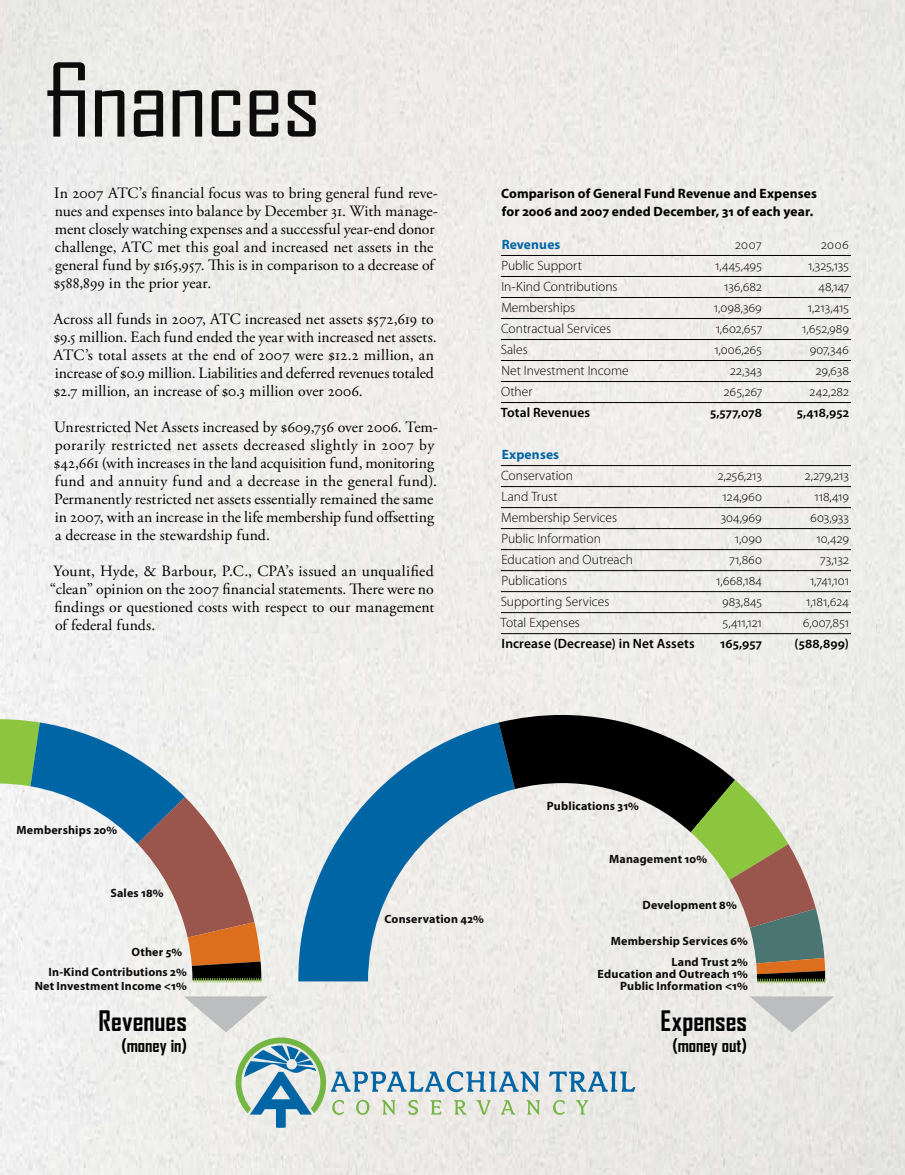
<style>
.page{position:relative;width:905px;height:1175px;background:#fff}
.page>*{position:absolute;margin:0;border:0;box-sizing:border-box;transform-origin:0 0}
.t1{font:97.2px "Agency FB";letter-spacing:-.015em;color:#0c0c0d;scale:1.11 1}
.t2{font:700 27px "Agency FB";color:#000}
.t3{font:700 18px "Agency FB";color:#000}
.t4{font:15.75px/18px "Adobe Garamond Pro";letter-spacing:.01em;color:#000}
.t5{font:300 13.5px "Myriad Pro";color:#000}
.t6{font:700 13.5px/18px "Myriad Pro";letter-spacing:.01em;color:#000}
.t7{font:600 13.5px "Myriad Pro";letter-spacing:.01em;color:#000}
.t8{font:700 13.5px "Myriad Pro";letter-spacing:.01em;color:#0065a4}
.t9{font:700 12px/19.6px "Myriad Pro";letter-spacing:.015em;color:#0c0c0d}
</style>
<div class="page">
<img style="left:0;top:0;width:904px;height:1174px">
<svg style="left:298px;top:722px;width:200px;height:259px;background:#8fb6cd"></svg>
<hr style="left:501px;top:255px;width:349px;height:1px;background:#000">
<hr style="left:501px;top:276px;width:349px;height:1px;background:#000">
<hr style="left:501px;top:297px;width:349px;height:1px;background:#000">
<hr style="left:501px;top:318px;width:349px;height:1px;background:#000">
<hr style="left:501px;top:339px;width:349px;height:1px;background:#000">
<hr style="left:501px;top:360px;width:349px;height:1px;background:#000">
<hr style="left:501px;top:381px;width:349px;height:1px;background:#000">
<hr style="left:501px;top:402px;width:349px;height:1px;background:#000">
<hr style="left:501px;top:465px;width:349px;height:1px;background:#000">
<hr style="left:501px;top:486px;width:349px;height:1px;background:#000">
<hr style="left:501px;top:507px;width:349px;height:1px;background:#000">
<hr style="left:501px;top:528px;width:349px;height:1px;background:#000">
<hr style="left:501px;top:549px;width:349px;height:1px;background:#000">
<hr style="left:501px;top:570px;width:349px;height:1px;background:#000">
<hr style="left:501px;top:591px;width:349px;height:1px;background:#000">
<hr style="left:501px;top:612px;width:349px;height:1px;background:#000">
<hr style="left:501px;top:633px;width:349px;height:1px;background:#000">
<svg style="left:553px;top:1099px;width:11px;height:15px"></svg>
<svg style="left:576px;top:1100px;width:12px;height:14px"></svg>
<svg style="left:549px;top:1071px;width:86px;height:20px;background:#9cbccf"></svg>
<svg style="left:0;top:719px;width:261px;height:263px"></svg>
<svg style="left:498px;top:715px;width:327px;height:268px;background:#b1b2a6"></svg>
<svg style="left:184px;top:996px;width:356px;height:131px;background:#d4ddda"></svg>
<svg style="left:749px;top:996px;width:85px;height:36px;background:#d2d3d1"></svg>
<h1 class="t1" style="left:45px;top:41px;width:250px">finances</h1>
<p class="t4" style="left:54px;top:185px;width:386px">In 2007 ATC’s financial focus was to bring general fund reve&shy;nues and expenses into balance by December 31. With manage&shy;ment closely watching expenses and a successful year-end donor challenge, ATC met this goal and increased net assets in the general fund by $165,957. This is in comparison to a decrease of $588,899 in the prior year.</p>
<p class="t4" style="left:54px;top:311px;width:384px">Across all funds in 2007, ATC increased net assets $572,619 to $9.5 million. Each fund ended the year with increased net assets.<br>ATC’s total assets at the end of 2007 were $12.2 million, an increase of $0.9 million. Liabilities and deferred revenues totaled $2.7 million, an increase of $0.3 million over 2006.</p>
<p class="t4" style="left:54px;top:419px;width:386px">Unrestricted Net Assets increased by $609,756 over 2006. Tem&shy;porarily restricted net assets decreased slightly in 2007 by $42,661 (with increases in the land acquisition fund, monitoring fund and annuity fund and a decrease in the general fund).<br>Permanently restricted net assets essentially remained the same in 2007, with an increase in the life membership fund offsetting a decrease in the stewardship fund.</p>
<p class="t4" style="left:53px;top:563px;width:382px">Yount, Hyde, &amp; Barbour, P.C., CPA’s issued an unqualified</p>
<p class="t4" style="left:50px;top:581px;width:385px">“clean” opinion on the 2007 financial statements. There were no</p>
<p class="t4" style="left:54px;top:599px;width:381px">findings or questioned costs with respect to our management</p>
<p class="t4" style="left:55px;top:617px;width:102px">of federal funds.</p>
<p class="t6" style="left:501px;top:184px;width:317px">Comparison of General Fund Revenue and Expenses for 2006 and 2007 ended December, 31 of each year.</p>
<p class="t8" style="left:501px;top:236px;width:60px">Revenues</p>
<p class="t5" style="left:735px;top:236px;width:28px">2007</p>
<p class="t5" style="left:821px;top:236px;width:29px">2006</p>
<p class="t5" style="left:501px;top:257px;width:82px">Public Support</p>
<p class="t5" style="left:715px;top:257px;width:48px">1,445,495</p>
<p class="t5" style="left:808px;top:257px;width:42px">1,325,135</p>
<p class="t5" style="left:501px;top:278px;width:118px">In-Kind Contributions</p>
<p class="t5" style="left:724px;top:278px;width:39px">136,682</p>
<p class="t5" style="left:818px;top:278px;width:32px">48,147</p>
<p class="t5" style="left:501px;top:299px;width:75px">Memberships</p>
<p class="t5" style="left:714px;top:299px;width:50px">1,098,369</p>
<p class="t5" style="left:807px;top:299px;width:43px">1,213,415</p>
<p class="t5" style="left:501px;top:320px;width:111px">Contractual Services</p>
<p class="t5" style="left:715px;top:320px;width:48px">1,602,657</p>
<p class="t5" style="left:802px;top:320px;width:49px">1,652,989</p>
<p class="t5" style="left:500px;top:341px;width:29px">Sales</p>
<p class="t5" style="left:714px;top:341px;width:49px">1,006,265</p>
<p class="t5" style="left:809px;top:341px;width:41px">907,346</p>
<p class="t5" style="left:501px;top:362px;width:129px">Net Investment Income</p>
<p class="t5" style="left:730px;top:362px;width:33px">22,343</p>
<p class="t5" style="left:815px;top:362px;width:35px">29,638</p>
<p class="t5" style="left:501px;top:383px;width:33px">Other</p>
<p class="t5" style="left:724px;top:383px;width:40px">265,267</p>
<p class="t5" style="left:809px;top:383px;width:41px">242,282</p>
<p class="t7" style="left:501px;top:404px;width:91px">Total Revenues</p>
<p class="t7" style="left:710px;top:404px;width:53px">5,577,078</p>
<p class="t7" style="left:796px;top:404px;width:54px">5,418,952</p>
<p class="t8" style="left:501px;top:446px;width:59px">Expenses</p>
<p class="t5" style="left:501px;top:467px;width:73px">Conservation</p>
<p class="t5" style="left:717px;top:467px;width:46px">2,256,213</p>
<p class="t5" style="left:804px;top:467px;width:46px">2,279,213</p>
<p class="t5" style="left:501px;top:488px;width:58px">Land Trust</p>
<p class="t5" style="left:722px;top:488px;width:41px">124,960</p>
<p class="t5" style="left:814px;top:488px;width:36px">118,419</p>
<p class="t5" style="left:501px;top:509px;width:117px">Membership Services</p>
<p class="t5" style="left:720px;top:509px;width:43px">304,969</p>
<p class="t5" style="left:810px;top:509px;width:40px">603,933</p>
<p class="t5" style="left:501px;top:530px;width:101px">Public Information</p>
<p class="t5" style="left:734px;top:530px;width:29px">1,090</p>
<p class="t5" style="left:816px;top:530px;width:34px">10,429</p>
<p class="t5" style="left:501px;top:551px;width:133px">Education and Outreach</p>
<p class="t5" style="left:729px;top:551px;width:34px">71,860</p>
<p class="t5" style="left:820px;top:551px;width:30px">73,132</p>
<p class="t5" style="left:501px;top:572px;width:67px">Publications</p>
<p class="t5" style="left:716px;top:572px;width:47px">1,668,184</p>
<p class="t5" style="left:810px;top:572px;width:41px">1,741,101</p>
<p class="t5" style="left:500px;top:593px;width:110px">Supporting Services</p>
<p class="t5" style="left:722px;top:593px;width:42px">983,845</p>
<p class="t5" style="left:806px;top:593px;width:44px">1,181,624</p>
<p class="t5" style="left:500px;top:614px;width:81px">Total Expenses</p>
<p class="t5" style="left:722px;top:614px;width:41px">5,411,121</p>
<p class="t5" style="left:802px;top:614px;width:48px">6,007,851</p>
<p class="t7" style="left:501px;top:635px;width:194px">Increase (Decrease) in Net Assets</p>
<p class="t7" style="left:720px;top:635px;width:43px">165,957</p>
<p class="t7" style="left:794px;top:635px;width:56px">(588,899)</p>
<p class="t9" style="left:17px;top:819px;width:102px">Memberships 20%</p>
<p class="t9" style="left:110px;top:882px;width:55px">Sales 18%</p>
<p class="t9" style="left:48px;top:942px;width:140px;text-indent:83px">Other 5%<br>In-Kind Contributions 2%</p>
<p class="t9" style="left:35px;top:976px;width:154px">Net Investment Income &lt;1%</p>
<h2 class="t2" style="left:98px;top:1004px;width:90px">Revenues</h2>
<p class="t3" style="left:121px;top:1034px;width:67px">(money in)</p>
<p class="t9" style="left:384px;top:908px;width:101px">Conservation 42%</p>
<p class="t9" style="left:547px;top:796px;width:93px">Publications 31%</p>
<p class="t9" style="left:609px;top:848px;width:99px">Management 10%</p>
<p class="t9" style="left:642px;top:895px;width:96px">Development 8%</p>
<p class="t9" style="left:610px;top:930px;width:139px;line-height:21px;text-align:right">Membership Services 6%<br>Land Trust 2%</p>
<p class="t9" style="left:597px;top:964px;width:152px">Education and Outreach 1%</p>
<p class="t9" style="left:620px;top:976px;width:129px">Public Information &lt;1%</p>
<h2 class="t2" style="left:660px;top:1004px;width:88px">Expenses</h2>
<p class="t3" style="left:672px;top:1034px;width:76px">(money out)</p>
</div>
